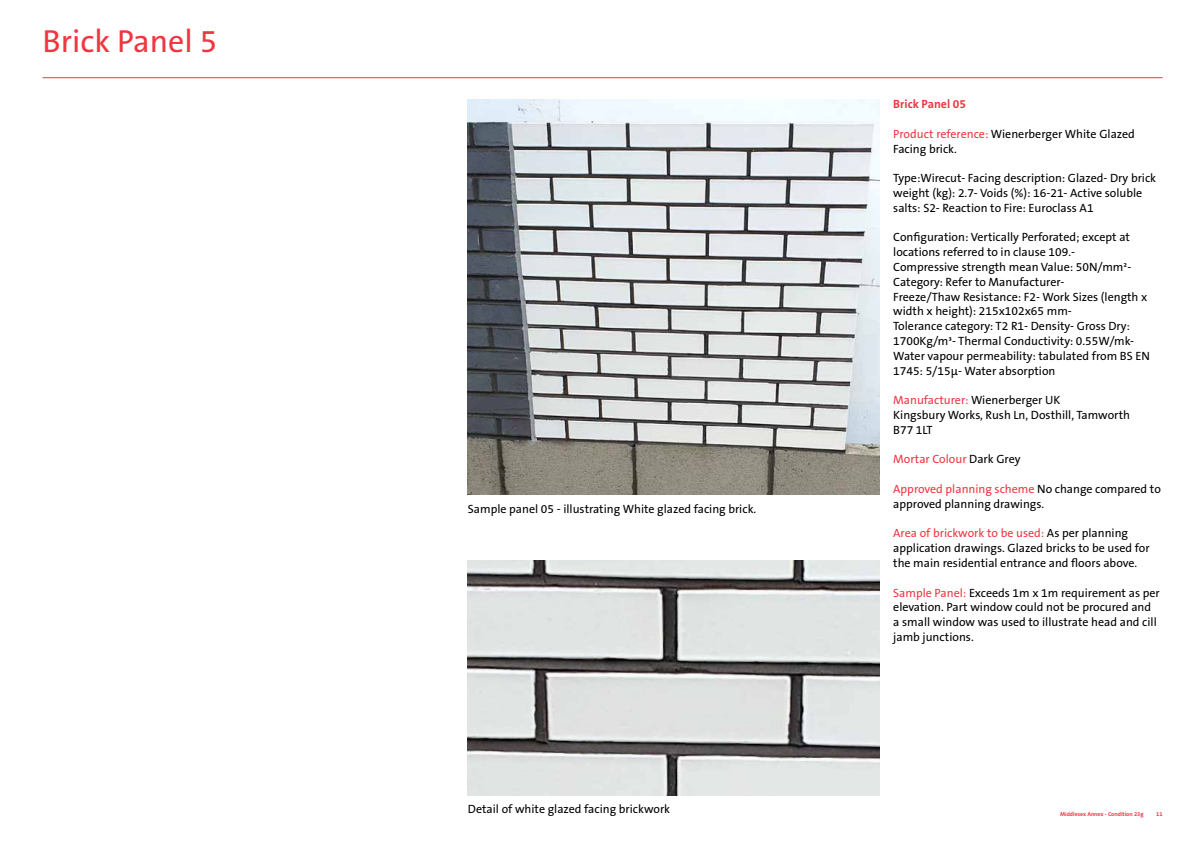
<style>
.page{position:relative;width:1191px;height:842px;background:#fff}
.page>*{position:absolute;margin:0;border:0;box-sizing:border-box;transform-origin:0 0}
.t1{font:32px "The Sans B5 Plain";color:#ef3742}
.t2{font:12px/14.8px "The Sans B5 Plain";color:#000}
.t3{font:12px "The Sans B5 Plain";color:#ef3742}
.t4{font:700 12px "The Sans B7";color:#ef3742}
.t5{font:700 5.8px "The Sans B7";color:#ef3742}
.s1{color:#ef3742}
.s2{color:#000}
</style>
<div class="page">
<hr style="left:43px;top:78px;width:1119px;height:1px;background:#ef3742">
<img style="left:468px;top:99px;width:411px;height:395px">
<img style="left:468px;top:560px;width:411px;height:235px">
<h1 class="t1" style="left:43px;top:24px;width:176px">Brick Panel 5</h1>
<p class="t2" style="left:468px;top:502px;width:290px">Sample panel 05 - illustrating White glazed facing brick.</p>
<p class="t2" style="left:468px;top:802px;width:204px">Detail of white glazed facing brickwork</p>
<p class="t4" style="left:893px;top:98px;width:74px">Brick Panel 05</p>
<p class="t2" style="left:893px;top:127px;width:243px"><span class="s1">Product reference:</span> Wienerberger White Glazed<br>Facing brick.</p>
<p class="t2" style="left:893px;top:171px;width:264px">Type:Wirecut- Facing description: Glazed- Dry brick weight (kg): 2.7- Voids (%): 16-21- Active soluble salts: S2- Reaction to Fire: Euroclass A1</p>
<p class="t2" style="left:893px;top:230px;width:258px">Configuration: Vertically Perforated; except at locations referred to in clause 109.-<br>Compressive strength mean Value: 50N/mm²- Category: Refer to Manufacturer-<br>Freeze/Thaw Resistance: F2- Work Sizes (length x width x height): 215x102x65 mm-<br>Tolerance category: T2 R1- Density- Gross Dry:<br>1700Kg/m³- Thermal Conductivity: 0.55W/mk-Water vapour permeability: tabulated from BS EN 1745: 5/15μ- Water absorption</p>
<p class="t2" style="left:893px;top:393px;width:238px"><span class="s1">Manufacturer:</span> Wienerberger UK<br>Kingsbury Works, Rush Ln, Dosthill, Tamworth<br>B77 1LT</p>
<p class="t3" style="left:893px;top:453px;width:129px">Mortar Colour <span class="s2">Dark Grey</span></p>
<p class="t2" style="left:893px;top:482px;width:269px"><span class="s1">Approved planning scheme</span> No change compared to approved planning drawings.</p>
<p class="t2" style="left:893px;top:526px;width:258px"><span class="s1">Area of brickwork to be used:</span> As per planning application drawings. Glazed bricks to be used for the main residential entrance and floors above.</p>
<p class="t2" style="left:893px;top:585px;width:268px"><span class="s1">Sample Panel:</span> Exceeds 1m x 1m requirement as per elevation. Part window could not be procured and a small window was used to illustrate head and cill jamb junctions.</p>
<p class="t5" style="left:1060px;top:810px;width:85px">Middlesex Annex - Condition 23g</p>
<p class="t5" style="left:1156px;top:810px;width:8px">11</p>
</div>
